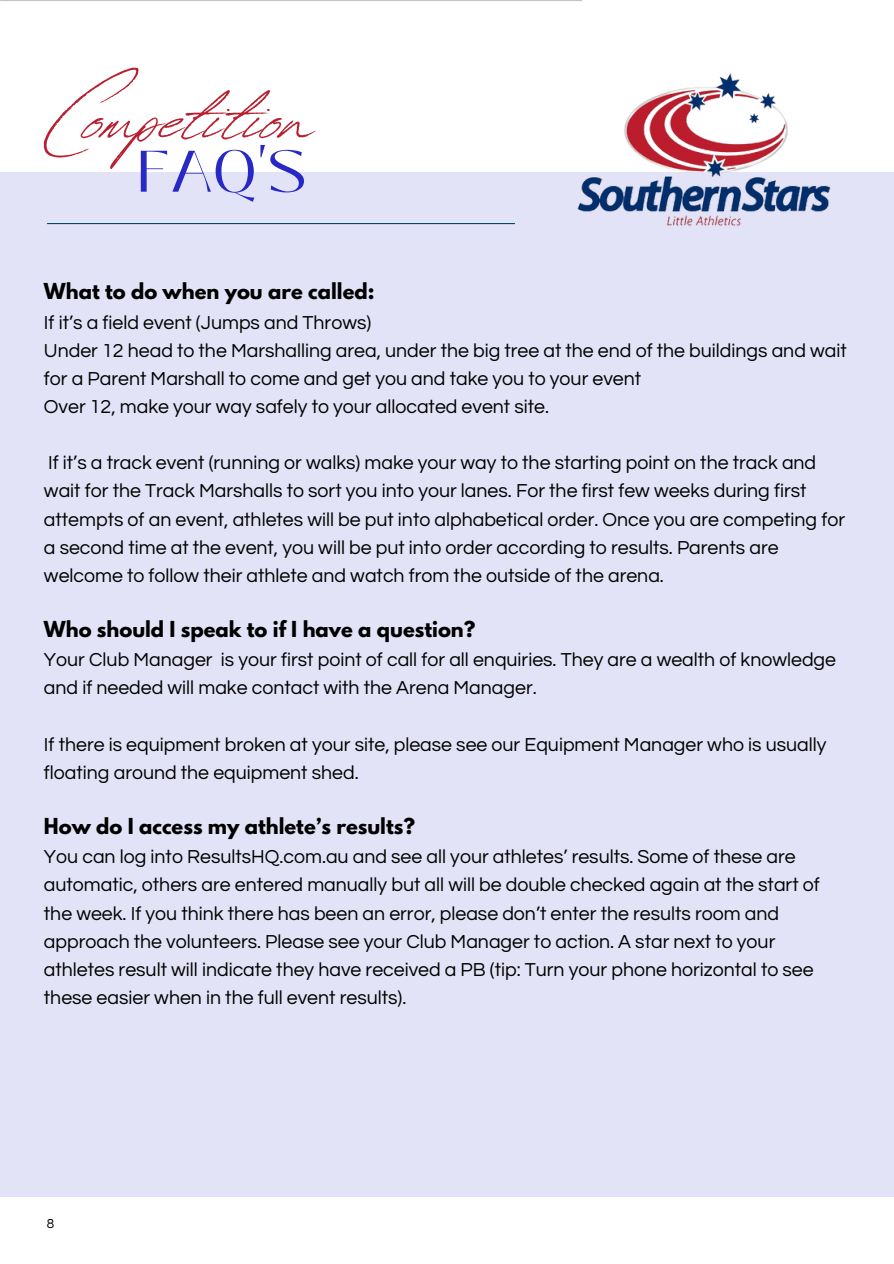
<style>
.page{position:relative;width:894px;height:1264px;background:#fff}
.page>*{position:absolute;margin:0;border:0;box-sizing:border-box;transform-origin:0 0}
.t1{font:112.05px "Revive 80 Signature";color:#b71f2f}
.t2{font:58.35px "Black Mango";color:#2829c4}
.t3{font:19.5px/28.2px "Questrial";color:#000}
.t4{font:700 19.5px "League Spartan";color:#000}
.t5{font:13.5px "Questrial";color:#000}
</style>
<div class="page">
<hr style="left:1px;top:0;width:580px;height:1px;background:#898989">
<div style="left:0;top:172px;width:893px;height:1023px;background:#e3e3f7"></div>
<img style="left:577px;top:73px;width:254px;height:153px">
<hr style="left:47px;top:223px;width:467px;height:1px;background:#005059">
<p class="t1" style="left:47px;top:33px;width:268px">Competition</p>
<p class="t2" style="left:137px;top:127px;width:171px">FAQ'S</p>
<p class="t4" style="left:44px;top:282px;width:332px">What to do when you are called:</p>
<p class="t3" style="left:44px;top:308px;width:329px">If it’s a field event (Jumps and Throws)</p>
<p class="t3" style="left:44px;top:337px;width:804px">Under 12 head to the Marshalling area, under the big tree at the end of the buildings and wait for a Parent Marshall to come and get you and take you to your event</p>
<p class="t3" style="left:44px;top:393px;width:506px">Over 12, make your way safely to your allocated event site.</p>
<p class="t3" style="left:44px;top:449px;width:802px">If it’s a track event (running or walks) make your way to the starting point on the track and wait for the Track Marshalls to sort you into your lanes. For the first few weeks during first attempts of an event, athletes will be put into alphabetical order. Once you are competing for a second time at the event, you will be put into order according to results. Parents are welcome to follow their athlete and watch from the outside of the arena.</p>
<p class="t4" style="left:44px;top:619px;width:433px">Who should I speak to if I have a question?</p>
<p class="t3" style="left:44px;top:646px;width:793px">Your Club Manager is your first point of call for all enquiries. They are a wealth of knowledge and if needed will make contact with the Arena Manager.</p>
<p class="t3" style="left:44px;top:730px;width:783px">If there is equipment broken at your site, please see our Equipment Manager who is usually floating around the equipment shed.</p>
<p class="t4" style="left:44px;top:816px;width:372px">How do I access my athlete’s results?</p>
<p class="t3" style="left:44px;top:843px;width:777px">You can log into ResultsHQ.com.au and see all your athletes’ results. Some of these are automatic, others are entered manually but all will be double checked again at the start of the week. If you think there has been an error, please don’t enter the results room and approach the volunteers. Please see your Club Manager to action. A star next to your athletes result will indicate they have received a PB (tip: Turn your phone horizontal to see these easier when in the full event results).</p>
<p class="t5" style="left:47px;top:1216px;width:9px">8</p>
</div>
